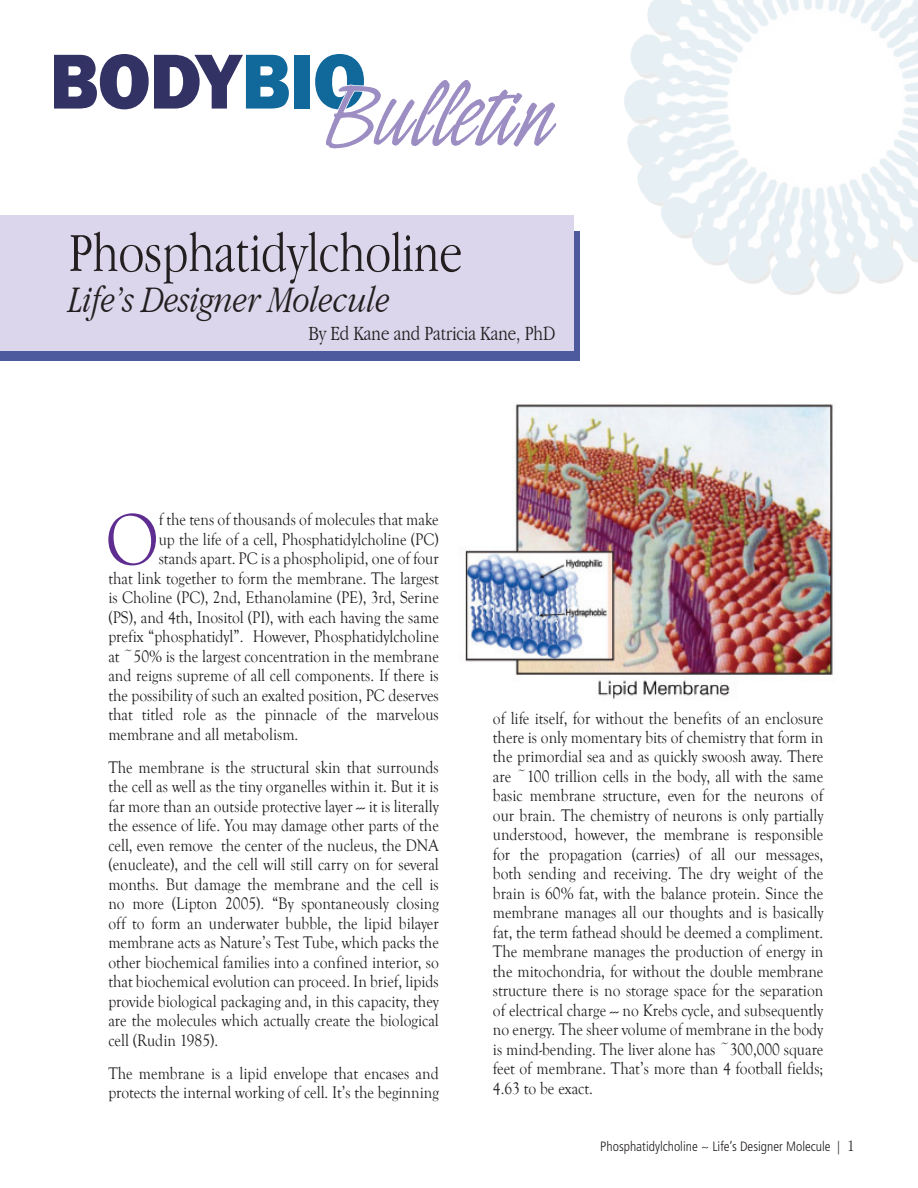
<style>
.page{position:relative;width:918px;height:1188px;background:#fff}
.page>*{position:absolute;margin:0;border:0;box-sizing:border-box;transform-origin:0 0}
.t1{font:75.15px "Goudy Old Style T";color:#5f2d91;scale:.9 1}
.t2{font:300 condensed 57px "Garamond";color:#231f20}
.t3{font:italic 300 condensed 39px "Garamond";color:#231f20}
.t4{font:300 condensed 21px "Garamond";color:#231f20}
.t5{font:17.25px/19.5px "Goudy Old Style T";color:#231f20;text-align:justify;scale:.9 1}
.t6{font:300 condensed 13.5px "Frutiger";color:#231f20}
.s1{font-family:"Garamond";font-size:16.5px}
</style>
<div class="page">
<div style="left:0;top:231px;width:579px;height:130px;background:#4d5a9e"></div>
<img style="left:624px;top:0;width:69px;height:196px">
<img style="left:465px;top:404px;width:368px;height:295px">
<div style="left:0;top:215px;width:574px;height:136px;background:#dbd6eb"></div>
<svg style="left:54px;top:54px;width:235px;height:55px"></svg>
<div style="left:294px;top:55px;width:16px;height:54px;background:#10689b"></div>
<svg style="left:315px;top:54px;width:242px;height:95px"></svg>
<h2 class="t2" style="left:69px;top:221px;width:395px">Phosphatidylcholine</h2>
<h3 class="t3" style="left:69px;top:277px;width:323px">Life’s Designer Molecule</h3>
<p class="t4" style="left:308px;top:322px;width:248px">By Ed Kane and Patricia Kane, PhD</p>
<h1 class="t1" style="left:106px;top:499px;width:60px">O</h1>
<p class="t5" style="left:159px;top:510px;width:313px">f the tens of thousands of molecules that make</p>
<p class="t5" style="left:159px;top:530px;width:313px">up the life of a cell, Phosphatidylcholine (PC)</p>
<p class="t5" style="left:159px;top:549px;width:313px">stands apart. PC is a phospholipid, one of four</p>
<p class="t5" style="left:108px;top:569px;width:369px">that link together to form the membrane. The largest</p>
<p class="t5" style="left:108px;top:588px;width:369px">is Choline (PC), 2nd, Ethanolamine (PE), 3rd, Serine</p>
<p class="t5" style="left:108px;top:608px;width:369px">(PS), and 4th, Inositol (PI), with each having the same</p>
<p class="t5" style="left:108px;top:627px;width:369px">prefix “phosphatidyl”. However, Phosphatidylcholine</p>
<p class="t5" style="left:108px;top:647px;width:369px">at ~50% is the largest concentration in the membrane</p>
<p class="t5" style="left:108px;top:666px;width:369px">and reigns supreme of all cell components. If there is</p>
<p class="t5" style="left:108px;top:686px;width:369px">the possibility of such an exalted position, PC deserves</p>
<p class="t5" style="left:108px;top:705px;width:369px">that titled role as the pinnacle of the marvelous</p>
<p class="t5" style="left:108px;top:725px;width:213px">membrane and all metabolism.</p>
<p class="t5" style="left:108px;top:758px;width:369px">The membrane is the structural skin that surrounds the cell as well as the tiny organelles within it. But it is far more than an outside protective layer --- it is literally the essence of life. You may damage other parts of the cell, even remove the center of the nucleus, the DNA (enucleate), and the cell will still carry on for several months. But damage the membrane and the cell is no more (Lipton 2005). “By spontaneously closing off to form an underwater bubble, the lipid bilayer membrane acts as Nature’s Test Tube, which packs the other biochemical families into a confined interior, so that biochemical evolution can proceed. In brief, lipids provide biological packaging and, in this capacity, they are the molecules which actually create the biological cell (Rudin 1985).</p>
<p class="t5" style="left:108px;top:1064px;width:369px">The membrane is a lipid envelope that encases and protects the internal working of cell. It’s the beginning</p>
<p class="t5" style="left:493px;top:708px;width:369px">of life itself, for without the benefits of an enclosure there is only momentary bits of chemistry that form in the primordial sea and as quickly swoosh away. There are ~100 trillion cells in the body, all with the same basic membrane structure, even for the neurons of our brain. The chemistry of neurons is only partially understood, however, the membrane is responsible for the propagation (carries) of all our messages, both sending and receiving. The dry weight of the brain is 60% fat, with the balance protein. Since the membrane manages all our thoughts and is basically fat, the term fathead should be deemed a compliment.<br>The membrane manages the production of energy in the mitochondria, for without the double membrane structure there is no storage space for the separation of electrical charge --- no Krebs cycle, and subsequently no energy. The sheer volume of membrane in the body is mind-bending. The liver alone has ~300,000 square feet of membrane. That’s more than 4 football fields; 4.63 to be exact.</p>
<p class="t6" style="left:600px;top:1139px;width:255px">Phosphatidylcholine ~ Life’s Designer Molecule | <span class="s1">1</span></p>
</div>
